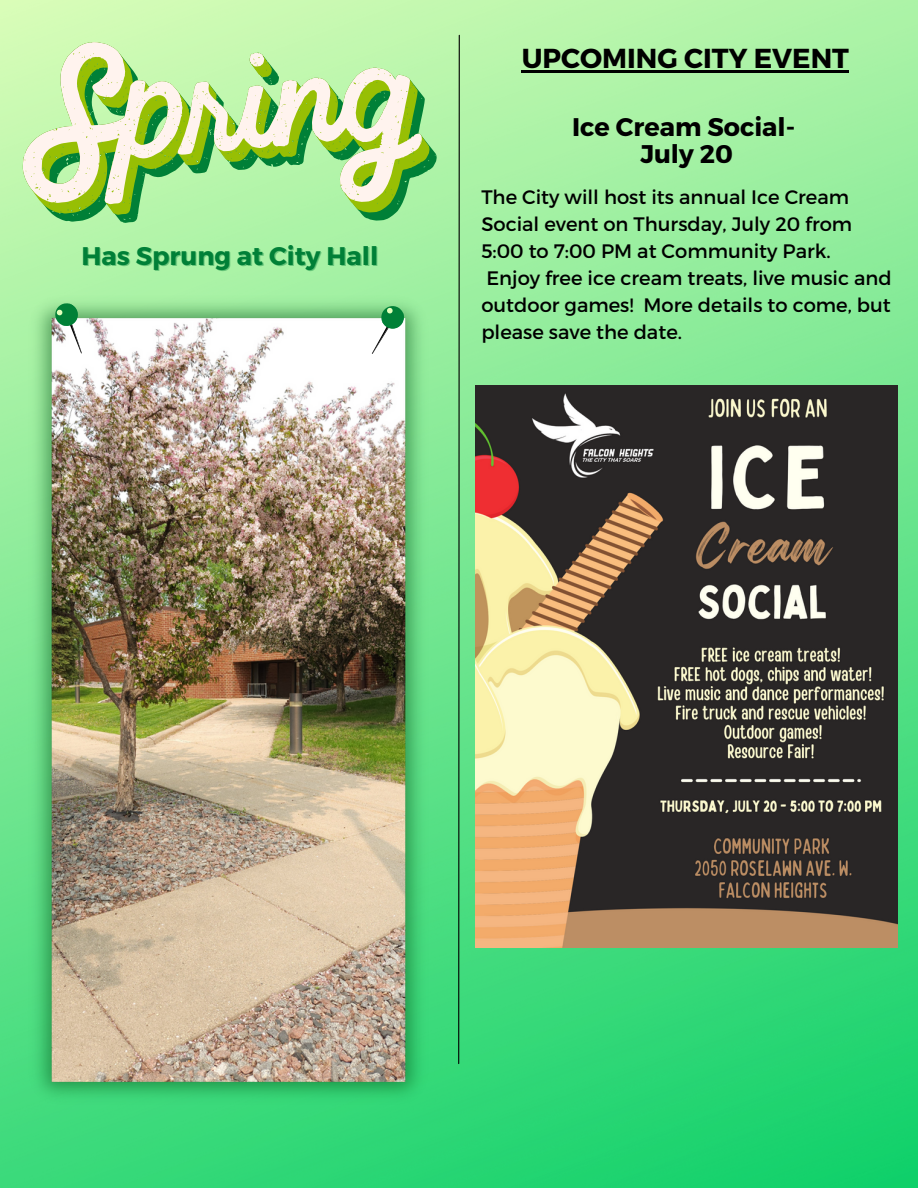
<style>
.page{position:relative;width:918px;height:1188px;background:#fff}
.page>*{position:absolute;margin:0;border:0;box-sizing:border-box;transform-origin:0 0}
.t1{font:700 27.45px "Montserrat";color:#000}
.t2{font:700 25.5px "Montserrat";color:#000}
.t3{font:700 25.5px "Montserrat";color:#008037}
.t4{font:19.5px/27px "Montserrat";color:#000}
</style>
<div class="page">
<img style="left:0;top:0;width:918px;height:1188px">
<svg style="left:458px;top:34px;width:2px;height:1031px"></svg>
<img style="left:476px;top:385px;width:421px;height:563px">
<hr style="left:522px;top:70px;width:327px;height:2px;background:#000">
<img style="left:23px;top:255px;width:412px;height:891px">
<svg style="left:23px;top:42px;width:414px;height:181px;fill:#aff4a8"></svg>
<svg style="left:23px;top:42px;width:407px;height:173px;fill:#aef3a8"></svg>
<svg style="left:23px;top:42px;width:399px;height:162px"></svg>
<svg style="left:372px;top:304px;width:32px;height:50px"></svg>
<svg style="left:49px;top:297px;width:45px;height:57px"></svg>
<p class="t3" style="left:81px;top:239px;width:298px">Has Sprung at City Hall</p>
<p class="t1" style="left:522px;top:40px;width:329px">UPCOMING CITY EVENT</p>
<p class="t2" style="left:572px;top:110px;width:225px">Ice Cream Social-</p>
<p class="t2" style="left:640px;top:137px;width:94px">July 20</p>
<p class="t4" style="left:481px;top:183px;width:412px">The City will host its annual Ice Cream Social event on Thursday, July 20 from 5:00 to 7:00 PM at Community Park.<br>Enjoy free ice cream treats, live music and outdoor games! More details to come, but please save the date.</p>
</div>
